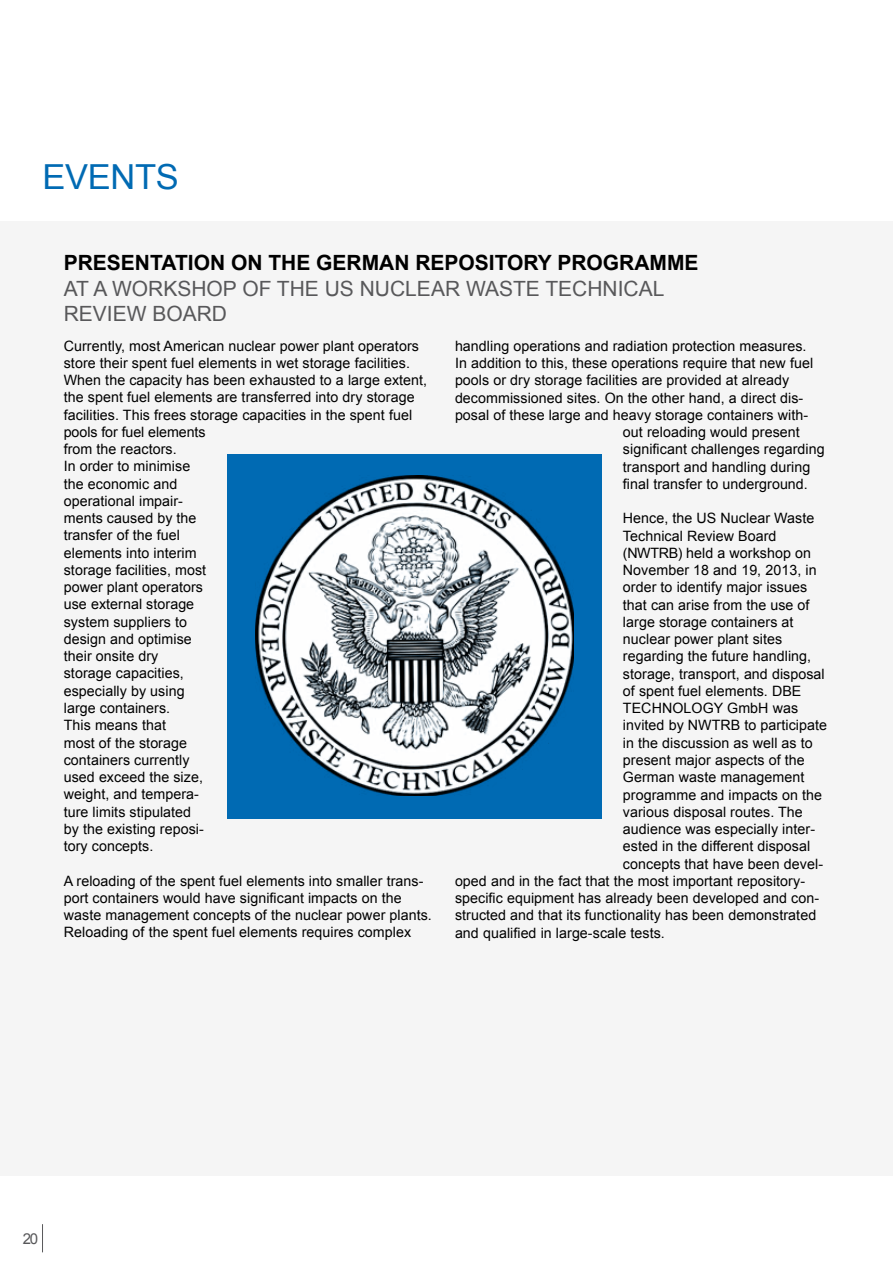
<style>
.page{position:relative;width:893px;height:1263px;background:#fff}
.page>*{position:absolute;margin:0;border:0;box-sizing:border-box;transform-origin:0 0}
.t1{font:34.5px "Arial";letter-spacing:-.01em;color:#006ab3}
.t2{font:21px/25.5px "Arial";color:#58585a}
.t3{font:700 21px "Arial";color:#000}
.t4{font:15px "Arial";color:#58585a}
.t5{font:14.25px/17.2px "Arial";letter-spacing:.005em;color:#000}
</style>
<div class="page">
<svg style="left:42px;top:1224px;width:1px;height:28px"></svg>
<div style="left:0;top:221px;width:893px;height:955px;background:#f5f5f5"></div>
<div style="left:227px;top:454px;width:375px;height:365px;background:#006ab3"></div>
<img style="left:256px;top:476px;width:318px;height:319px">
<h1 class="t1" style="left:43px;top:155px;width:138px">events</h1>
<h2 class="t3" style="left:64px;top:249px;width:636px">PRESENTATION ON THE GERMAN REPOSITORY PROGRAMM E</h2>
<h2 class="t2" style="left:64px;top:276px;width:602px">at a workshop of th e us nuclear waste tech nical revi ew board</h2>
<p class="t5" style="left:64px;top:337px;width:365px">Currently, most American nuclear power plant operators store their spent fuel elements in wet storage facilities.<br>When the capacity has been exhausted to a large extent, the spent fuel elements are transferred into dry storage facilities. This frees storage capacities in the spent fuel pools for fuel elements<br>from the reactors.<br>In order to minimise<br>the economic and<br>operational impair-<br>ments caused by the<br>transfer of the fuel<br>elements into interim<br>storage facilities, most<br>power plant operators<br>use external storage<br>system suppliers to<br>design and optimise<br>their onsite dry<br>storage capacities,<br>especially by using<br>large containers.<br>This means that<br>most of the storage<br>containers currently<br>used exceed the size,<br>weight, and tempera-<br>ture limits stipulated<br>by the existing reposi-<br>tory concepts.</p>
<p class="t5" style="left:64px;top:872px;width:370px">A reloading of the spent fuel elements into smaller trans&shy;port containers would have significant impacts on the waste management concepts of the nuclear power plants.<br>Reloading of the spent fuel elements requires complex</p>
<p class="t5" style="left:455px;top:337px;width:353px">handling operations and radiation protection measures.</p>
<p class="t5" style="left:455px;top:355px;width:360px">In addition to this, these operations require that new fuel</p>
<p class="t5" style="left:455px;top:372px;width:336px">pools or dry storage facilities are provided at already</p>
<p class="t5" style="left:455px;top:389px;width:350px">decommissioned sites. On the other hand, a direct dis-</p>
<p class="t5" style="left:455px;top:406px;width:355px">posal of these large and heavy storage containers with-</p>
<p class="t5" style="left:623px;top:424px;width:178px">out reloading would present</p>
<p class="t5" style="left:623px;top:441px;width:203px">significant challenges regarding</p>
<p class="t5" style="left:623px;top:458px;width:189px">transport and handling during</p>
<p class="t5" style="left:623px;top:475px;width:186px">final transfer to underground.</p>
<p class="t5" style="left:623px;top:510px;width:203px">Hence, the US N uclear Waste<br>Technical Review Board (NWTRB) held a workshop on<br>November 18 and 19, 2013, in order to identify major issues that can arise from the use of large storage containers at nuclear power plant sites regarding the future handling, storage, transport, and disposal of spent fuel elements. DBE<br>TECHNOLOG</p>
<p class="t5" style="left:714px;top:700px;width:86px">Y GmbH was</p>
<p class="t5" style="left:623px;top:717px;width:206px">invited by NWTRB to participate</p>
<p class="t5" style="left:623px;top:734px;width:191px">in the discussion as well as to</p>
<p class="t5" style="left:623px;top:751px;width:183px">present major aspects of the</p>
<p class="t5" style="left:623px;top:769px;width:183px">German waste management</p>
<p class="t5" style="left:623px;top:786px;width:201px">programme and impacts on the</p>
<p class="t5" style="left:623px;top:803px;width:181px">various disposal routes. The</p>
<p class="t5" style="left:623px;top:820px;width:194px">audience was especially inter-</p>
<p class="t5" style="left:623px;top:838px;width:189px">ested in the different disposal</p>
<p class="t5" style="left:623px;top:855px;width:202px">concepts that have been devel-</p>
<p class="t5" style="left:455px;top:872px;width:352px">oped and in the fact that the most important repository-</p>
<p class="t5" style="left:455px;top:889px;width:366px">specific equipment has already been developed and con-</p>
<p class="t5" style="left:455px;top:907px;width:363px">structed and that its functionality has been demonstrated</p>
<p class="t5" style="left:455px;top:924px;width:211px">and qualified in large-scale tests.</p>
<p class="t4" style="left:23px;top:1228px;width:17px">20</p>
</div>
